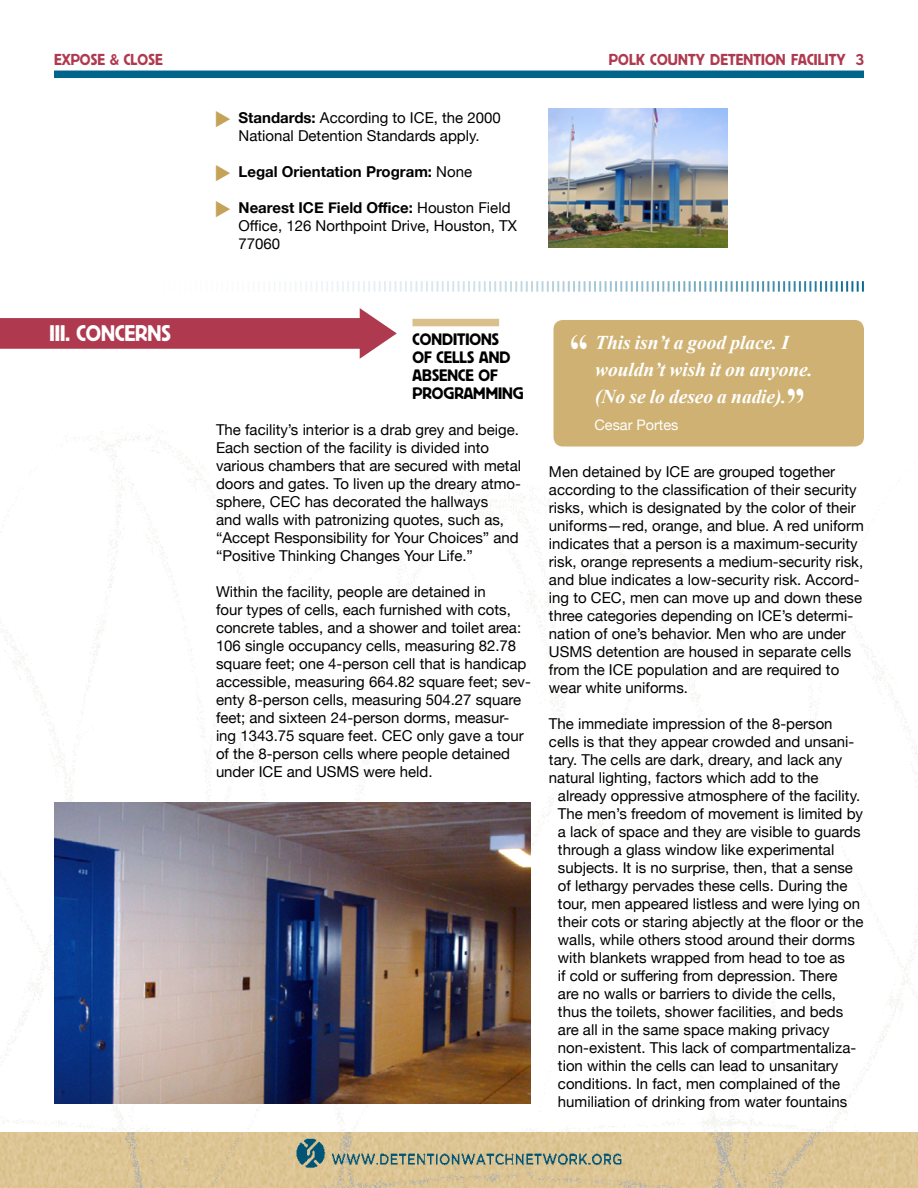
<style>
.page{position:relative;width:918px;height:1188px;background:#fff}
.page>*{position:absolute;margin:0;border:0;box-sizing:border-box;transform-origin:0 0}
.t1{font:700 44.1px "Times New Roman";color:#fff;scale:.83 1}
.t2{font:22.5px "Block BE Reg Rev";color:#fff;scale:.96 1}
.t3{font:italic 700 19.5px/27px "Times New Roman";letter-spacing:-.005em;color:#fff}
.t4{font:16.5px/18px "Block BE Reg Rev";color:#000}
.t5{font:15.75px "Block BE Reg Rev";letter-spacing:.01em;color:#af3a4f;scale:.96 1}
.t6{font:15px/18px "Helvetica Neue";color:#000}
.t7{font:700 15px "Helvetica Neue";color:#000}
.t8{font:14.4px "Helvetica Neue";color:#fff}
.s1{color:#c4a257}
.s2{font-weight:700}
.s3{font-weight:400}
</style>
<div class="page">
<img style="left:0;top:155px;width:918px;height:978px">
<img style="left:0;top:1133px;width:918px;height:55px">
<img style="left:290px;top:1139px;width:338px;height:29px">
<div style="left:54px;top:71px;width:810px;height:7px;background:#00648b"></div>
<div style="left:412px;top:319px;width:87px;height:7px;background:#d9c08c"></div>
<svg style="left:53px;top:281px;width:811px;height:11px"></svg>
<svg style="left:0;top:308px;width:397px;height:51px"></svg>
<img style="left:549px;top:108px;width:179px;height:139px">
<img style="left:54px;top:802px;width:477px;height:302px">
<div style="left:553px;top:320px;width:311px;height:127px;background:#cfb273;border-radius:9px"></div>
<p class="t5" style="left:54px;top:51px;width:115px">EXPOSE &amp; CLOSE</p>
<p class="t5" style="left:609px;top:51px;width:267px">POLK COUNTY DETENTION FACILITY 3</p>
<h2 class="t2" style="left:49px;top:320px;width:128px">III. CONCERNS</h2>
<p class="t6" style="left:215px;top:109px;width:288px;text-align:center"><span class="s1">◆</span> <span class="s2">Standards:</span> According to ICE, the 2000<br>National Detention Standards apply.</p>
<p class="t7" style="left:215px;top:160px;width:259px"><span class="s1">◆</span> Legal Orientation Program: <span class="s3">None</span></p>
<p class="t6" style="left:239px;top:199px;width:280px;text-indent:-24px"><span class="s1">◆</span> <span class="s2">Nearest ICE Field Office:</span> Houston Field<br>Office, 126 Northpoint Drive, Houston, TX<br>77060</p>
<p class="t4" style="left:412px;top:329px;width:113px">CONDITIONS<br>OF CELLS AND<br>ABSENCE OF<br>PROGRAMMING</p>
<p class="t6" style="left:216px;top:421px;width:307px">The facility’s interior is a drab grey and beige.<br>Each section of the facility is divided into various chambers that are secured with metal doors and gates. To liven up the dreary atmo&shy;sphere, CEC has decorated the hallways<br>and walls with patronizing quotes, such as, “Accept Responsibility for Your Choices” and “Positive Thinking Changes Your Life.”</p>
<p class="t6" style="left:216px;top:583px;width:316px">Within the facility, people are detained in<br>four types of cells, each furnished with cots, concrete tables, and a shower and toilet area:<br>106 single occupancy cells, measuring 82.78 square feet; one 4-person cell that is handicap accessible, measuring 664.82 square feet; sev&shy;enty 8-person cells, measuring 504.27 square feet; and sixteen 24-person dorms, measur&shy;ing 1343.75 square feet. CEC only gave a tour of the 8-person cells where people detained under ICE and USMS were held.</p>
<h1 class="t1" style="left:570px;top:320px;width:24px">“</h1>
<h3 class="t3" style="left:595px;top:329px;width:219px">This isn’t a good place. I wouldn’t wish it on anyone. (No se lo deseo a nadie).</h3>
<h1 class="t1" style="left:786px;top:374px;width:24px">”</h1>
<p class="t8" style="left:595px;top:415px;width:85px">Cesar Portes</p>
<p class="t6" style="left:549px;top:464px;width:316px">Men detained by ICE are grouped together according to the classification of their security risks, which is designated by the color of their uniforms—red, orange, and blue. A red uniform indicates that a person is a maximum-security risk, orange represents a medium-security risk, and blue indicates a low-security risk. Accord&shy;ing to CEC, men can move up and down these three categories depending on ICE’s determi&shy;nation of one’s behavior. Men who are under USMS detention are housed in separate cells from the ICE population and are required to wear white uniforms.</p>
<p class="t6" style="left:549px;top:716px;width:285px">The immediate impression of the 8-person</p>
<p class="t6" style="left:549px;top:734px;width:307px">cells is that they appear crowded and unsani-</p>
<p class="t6" style="left:549px;top:752px;width:295px">tary. The cells are dark, dreary, and lack any</p>
<p class="t6" style="left:549px;top:770px;width:271px">natural lighting, factors which add to the</p>
<p class="t6" style="left:558px;top:788px;width:304px">already oppressive atmosphere of the facility.</p>
<p class="t6" style="left:558px;top:806px;width:307px">The men’s freedom of movement is limited by</p>
<p class="t6" style="left:558px;top:824px;width:304px">a lack of space and they are visible to guards</p>
<p class="t6" style="left:558px;top:842px;width:278px">through a glass window like experimental</p>
<p class="t6" style="left:558px;top:860px;width:297px">subjects. It is no surprise, then, that a sense</p>
<p class="t6" style="left:558px;top:878px;width:291px">of lethargy pervades these cells. During the</p>
<p class="t6" style="left:558px;top:896px;width:304px">tour, men appeared listless and were lying on</p>
<p class="t6" style="left:558px;top:914px;width:307px">their cots or staring abjectly at the floor or the</p>
<p class="t6" style="left:558px;top:932px;width:298px">walls, while others stood around their dorms</p>
<p class="t6" style="left:558px;top:950px;width:288px">with blankets wrapped from head to toe as</p>
<p class="t6" style="left:558px;top:968px;width:281px">if cold or suffering from depression. There</p>
<p class="t6" style="left:558px;top:986px;width:280px">are no walls or barriers to divide the cells,</p>
<p class="t6" style="left:558px;top:1004px;width:287px">thus the toilets, shower facilities, and beds</p>
<p class="t6" style="left:558px;top:1022px;width:273px">are all in the same space making privacy</p>
<p class="t6" style="left:558px;top:1040px;width:300px">non-existent. This lack of compartmentaliza-</p>
<p class="t6" style="left:558px;top:1058px;width:282px">tion within the cells can lead to unsanitary</p>
<p class="t6" style="left:558px;top:1076px;width:284px">conditions. In fact, men complained of the</p>
<p class="t6" style="left:558px;top:1094px;width:291px">humiliation of drinking from water fountains</p>
</div>
